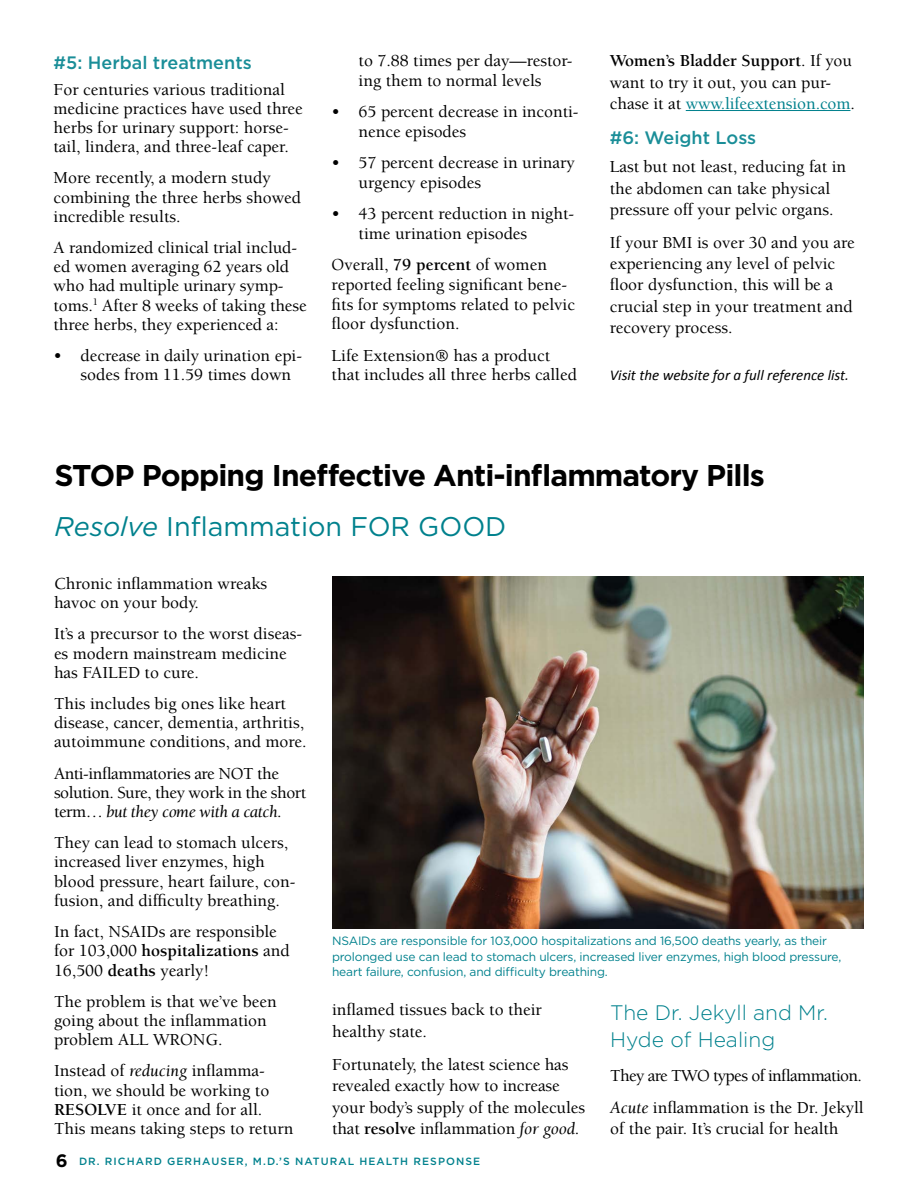
<style>
.page{position:relative;width:918px;height:1188px;background:#fff}
.page>*{position:absolute;margin:0;border:0;box-sizing:border-box;transform-origin:0 0}
.t1{font:700 30px "Gotham";letter-spacing:-.03em;color:#000}
.t2{font:27px "Gotham";color:#00818d}
.t3{font:300 21px/27.2px "Gotham";color:#00818d}
.t4{font:500 18px "Gotham";color:#1a8e98}
.t5{font:500 17.25px/19.2px "Berkeley Std";color:#000}
.t6{font:500 17.25px/19.2px "Berkeley Std";letter-spacing:-.025em;color:#000}
.t7{font:500 17.25px/32.5px "Berkeley Std";letter-spacing:-.035em;color:#000}
.t8{font:italic 15px "Calibri";color:#000}
.t9{font:12px/15.5px "Gotham";letter-spacing:-.015em;color:#00818d}
.t10{font:500 10.5px "Gotham";letter-spacing:.1em;color:#00818d}
.s1{font-weight:700}
.s2{color:#00818d}
.s3{font-style:italic}
.s4{font-weight:400;font-style:italic}
.s5{font-weight:700;font-size:18px;color:#000}
</style>
<div class="page">
<img style="left:332px;top:577px;width:532px;height:352px">
<hr style="left:686px;top:110px;width:164px;height:1px;background:#00818d">
<p class="t4" style="left:54px;top:50px;width:200px">#5: Herbal treatments</p>
<p class="t5" style="left:54px;top:80px;width:251px">For centuries various traditional medicine practices have used three herbs for urinary support: horse&shy;tail, lindera, and three-leaf caper.</p>
<p class="t5" style="left:54px;top:169px;width:249px">More recently, a modern study combining the three herbs showed incredible results.</p>
<p class="t5" style="left:54px;top:238px;width:255px">A randomized clinical trial includ&shy;ed women averaging 62 years old who had multiple urinary symp&shy;toms.<sup>1</sup> After 8 weeks of taking these three herbs, they experienced a:</p>
<p class="t5" style="left:81px;top:346px;width:223px;text-indent:-27px">• decrease in daily urination epi&shy;sodes from 11.59 times down</p>
<p class="t5" style="left:359px;top:51px;width:216px">to 7.88 times per day—restor&shy;ing them to normal levels</p>
<p class="t5" style="left:359px;top:102px;width:221px;text-indent:-27px">• 65 percent decrease in inconti&shy;nence episodes</p>
<p class="t5" style="left:359px;top:153px;width:218px;text-indent:-27px">• 57 percent decrease in urinary urgency episodes</p>
<p class="t5" style="left:359px;top:205px;width:217px;text-indent:-27px">• 43 percent reduction in night&shy;time urination episodes</p>
<p class="t5" style="left:332px;top:256px;width:245px">Overall, <span class="s1">79 percent</span> of women reported feeling significant bene&shy;fits for symptoms related to pelvic floor dysfunction.</p>
<p class="t5" style="left:332px;top:346px;width:247px">Life Extension® has a product that includes all three herbs called</p>
<p class="t5" style="left:610px;top:51px;width:247px;line-height:21.1px"><span class="s1">Women’s Bladder Support</span>. If you want to try it out, you can pur&shy;chase it at <span class="s2">www.lifeextension.com</span>.</p>
<p class="t4" style="left:610px;top:126px;width:148px">#6: Weight Loss</p>
<p class="t5" style="left:610px;top:157px;width:238px;line-height:21.1px">Last but not least, reducing fat in the abdomen can take physical pressure off your pelvic organs.</p>
<p class="t5" style="left:610px;top:232px;width:247px;line-height:21.1px">If your BMI is over 30 and you are experiencing any level of pelvic floor dysfunction, this will be a crucial step in your treatment and recovery process.</p>
<p class="t8" style="left:610px;top:365px;width:241px">Visit the website for a full reference list.</p>
<h1 class="t1" style="left:54px;top:456px;width:712px">STOP Popping Ineffective Anti-inflammatory Pills</h1>
<h2 class="t2" style="left:54px;top:509px;width:454px"><span class="s3">Resolve</span> Inflammation FOR GOOD</h2>
<p class="t5" style="left:54px;top:574px;width:215px">Chronic inflammation wreaks havoc on your body.</p>
<p class="t5" style="left:54px;top:625px;width:250px">It’s a precursor to the worst diseas&shy;es modern mainstream medicine has FAILED to cure.</p>
<p class="t5" style="left:54px;top:694px;width:254px">This includes big ones like heart disease, cancer, dementia, arthritis, autoimmune conditions, and more.</p>
<p class="t6" style="left:54px;top:764px;width:254px">Anti-inflammatories are NOT the solution. Sure, they work in the short term… <span class="s4">but they come with a catch</span>.</p>
<p class="t5" style="left:54px;top:834px;width:243px">They can lead to stomach ulcers, increased liver enzymes, high blood pressure, heart failure, con&shy;fusion, and difficulty breathing.</p>
<p class="t5" style="left:54px;top:922px;width:237px">In fact, NSAIDs are responsible for 103,000 <span class="s1">hospitalizations</span> and<br>16,500 <span class="s1">deaths</span> yearly!</p>
<p class="t5" style="left:54px;top:992px;width:224px">The problem is that we’ve been going about the inflammation problem ALL WRONG.</p>
<p class="t5" style="left:54px;top:1062px;width:241px">Instead of <span class="s4">reducing</span> inflamma&shy;tion, we should be working to<br><span class="s1">RESOLVE</span> it once and for all.<br>This means taking steps to return</p>
<p class="t9" style="left:332px;top:933px;width:511px">NSAIDs are responsible for 103,000 hospitalizations and 16,500 deaths yearly, as their prolonged use can lead to stomach ulcers, increased liver enzymes, high blood pressure, heart failure, confusion, and difficulty breathing.</p>
<p class="t5" style="left:332px;top:999px;width:211px;line-height:21.3px">inflamed tissues back to their healthy state.</p>
<p class="t5" style="left:332px;top:1054px;width:254px;line-height:21.3px">Fortunately, the latest science has revealed exactly how to increase your body’s supply of the molecules that <span class="s1">resolve</span> inflammation <span class="s4">for good</span>.</p>
<p class="t3" style="left:610px;top:998px;width:219px">The Dr. Jekyll and Mr.<br>Hyde of Healing</p>
<p class="t7" style="left:610px;top:1060px;width:255px">They are TWO types of inflammation.<br><span class="s4">Acute</span> inflammation is the Dr. Jekyll</p>
<p class="t5" style="left:610px;top:1119px;width:230px">of the pair. It’s crucial for health</p>
<p class="t10" style="left:56px;top:1154px;width:426px"><span class="s5">6</span> DR. RICHARD GERHAUSER, M.D.’S NATURAL HEALTH RESPONSE</p>
</div>
